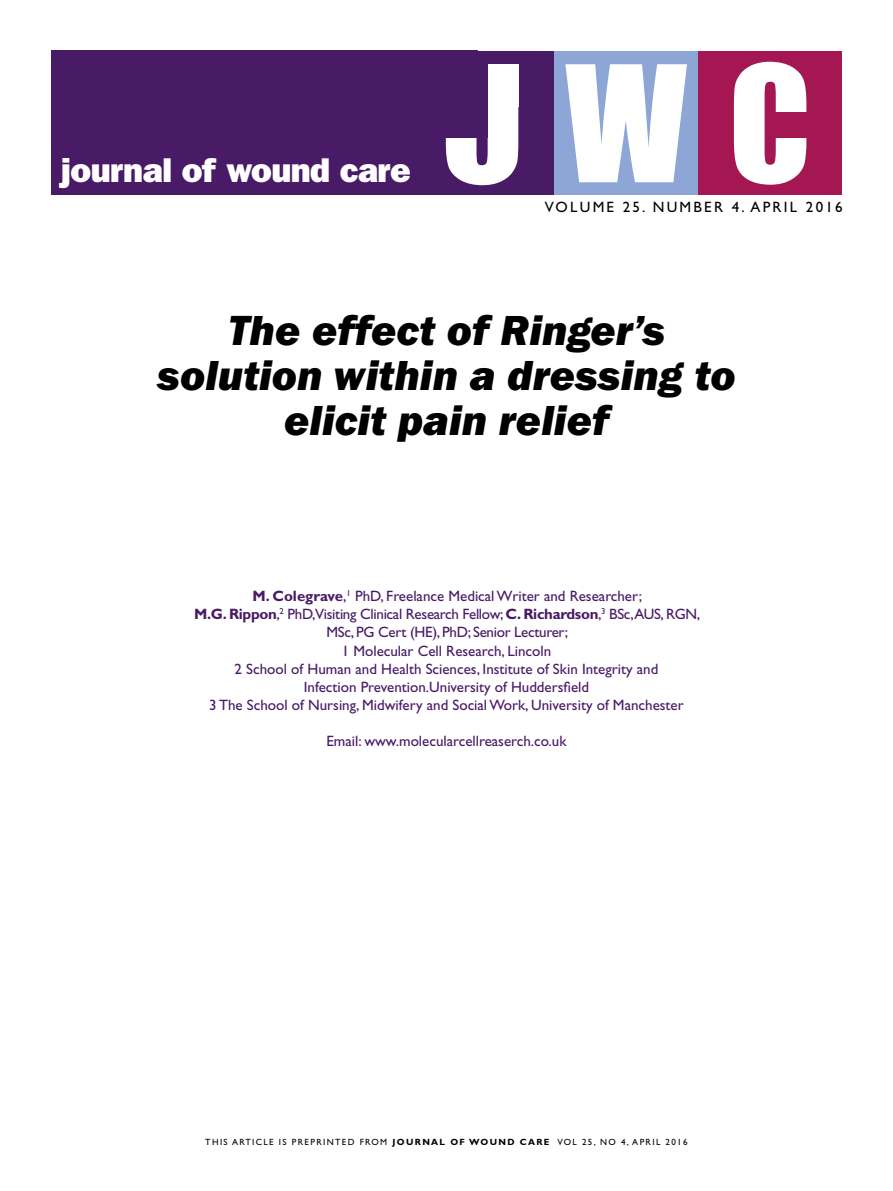
<style>
.page{position:relative;width:893px;height:1191px;background:#fff}
.page>*{position:absolute;margin:0;border:0;box-sizing:border-box;transform-origin:0 0}
.t1{font:149.25px "Impact";color:#fff}
.t2{font:43.5px/45px "ITC Franklin Gothic Std Hvy It";color:#000;text-align:center}
.t3{font:800 42.3px "Franklin Gothic";color:#491a66}
.t4{font:800 41.85px "Franklin Gothic";color:#491a66}
.t5{font:800 34.5px "Franklin Gothic";letter-spacing:-.015em;color:#fff}
.t6{font:15px/18px "Gill Sans Std";color:#491a66;text-align:center}
.t7{font:15px "Gill Sans Std";letter-spacing:.15em;color:#000}
.t8{font:9px "Gill Sans Std";letter-spacing:.15em;color:#000}
.s1{font-weight:700}
</style>
<div class="page">
<div style="left:51px;top:51px;width:427px;height:144px;background:#491a66"></div>
<div style="left:698px;top:51px;width:144px;height:144px;background:#a41753"></div>
<div style="left:554px;top:51px;width:144px;height:144px;background:#8da6d6"></div>
<div style="left:410px;top:51px;width:144px;height:144px;background:#491a66"></div>
<div style="left:494px;top:62px;width:24px;height:45px;background:#fff"></div>
<div style="left:487px;top:57px;width:36px;height:7px;background:#491a66"></div>
<h3 class="t5" style="left:61px;top:150px;width:352px">journal of wound care</h3>
<h1 class="t1" style="left:524px;top:215px;width:84px;rotate:-180deg">C</h1>
<h1 class="t1" style="left:565px;top:32px;width:247px">W C</h1>
<h3 class="t4" style="left:548px;top:192px;width:80px">? ?</h3>
<h3 class="t3" style="left:536px;top:192px;width:137px">?? ?</h3>
<p class="t7" style="left:545px;top:199px;width:299px">VOLUME 25. NUMBER 4. APRIL 2016</p>
<h2 class="t2" style="left:157px;top:307px;width:580px">The effect of Ringer’s solution within a dressing to elicit pain relief</h2>
<p class="t6" style="left:194px;top:587px;width:507px"><span class="s1">M. Colegrave</span>,<sup>1</sup> PhD, Freelance Medical Writer and Researcher;<br><span class="s1">M.G. Rippon</span>,<sup>2</sup> PhD,Visiting Clinical Research Fellow; <span class="s1">C. Richardson</span>,<sup>3</sup> BSc,AUS, RGN, MSc, PG Cert (HE), PhD; Senior Lecturer;<br>1 Molecular Cell Research, Lincoln<br>2 School of Human and Health Sciences, Institute of Skin Integrity and<br>Infection Prevention.University of Huddersfield<br>3 The School of Nursing, Midwifery and Social Work, University of Manchester</p>
<p class="t6" style="left:326px;top:731px;width:242px">Email: www.molecularcellreaserch.co.uk</p>
<p class="t8" style="left:205px;top:1137px;width:484px">THIS ARTICLE IS PREPRINTED FROM <span class="s1">JOURNAL OF WOUND CARE</span> VOL 25, NO 4, APRIL 2016</p>
</div>
